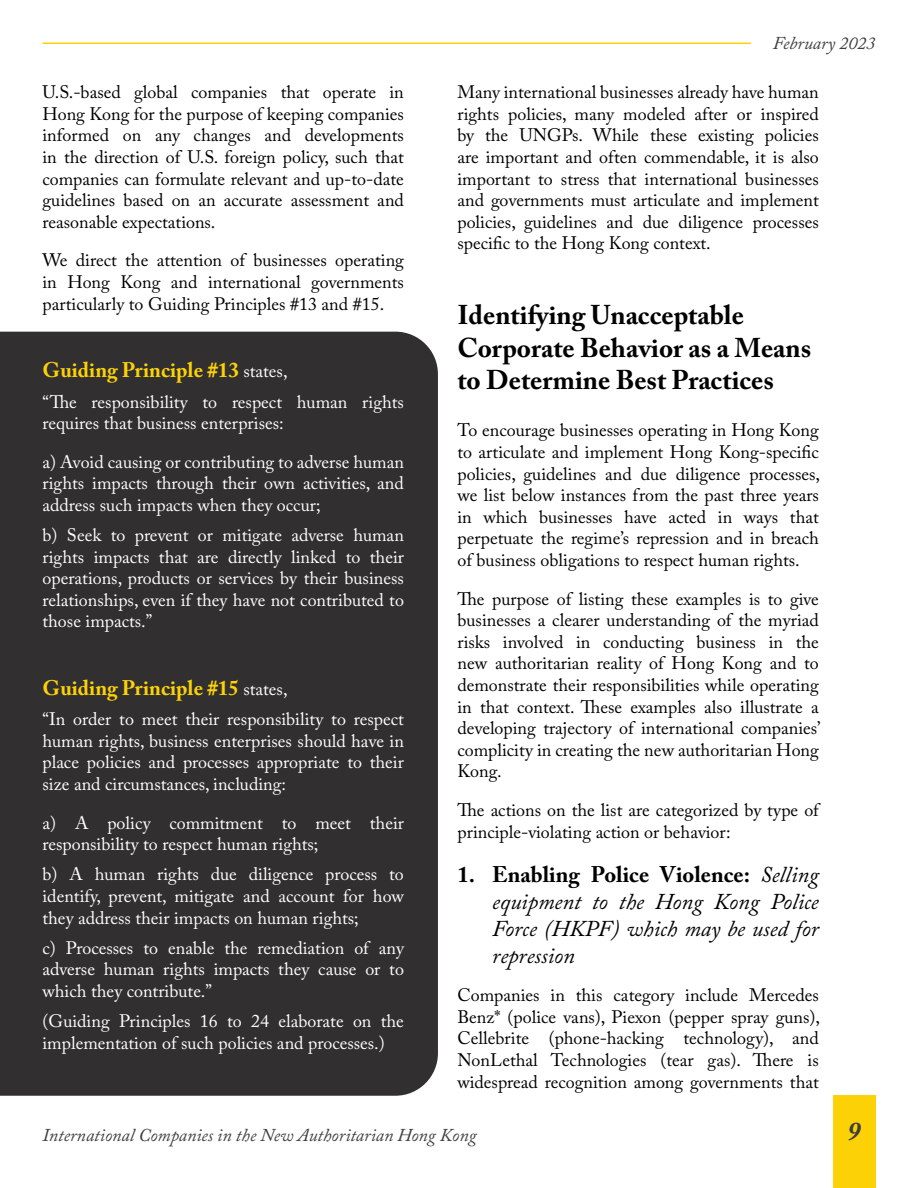
<style>
.page{position:relative;width:918px;height:1188px;background:#fff}
.page>*{position:absolute;margin:0;border:0;box-sizing:border-box;transform-origin:0 0}
.Subtitle{font:700 27px/32.4px "Adobe Caslon Pro";color:#000}
.t1{font:italic 700 27px "Adobe Caslon Pro";color:#3e3e3f}
.Body_Text{font:italic 22.5px/27px "Adobe Caslon Pro";color:#000;text-align:justify}
.Body_Text-2{font:700 21px "Adobe Caslon Pro";color:#fcd207}
.Body_Text-3{font:18px/21.6px "Adobe Caslon Pro";color:#000;text-align:justify}
.Body_Text-4{font:18px/21.6px "Adobe Caslon Pro";color:#fff;text-align:justify}
.t2{font:italic 18px "Adobe Caslon Pro";color:#3e3e3f}
.s1{font-weight:400;font-size:18px;color:#fff}
.s2{font-weight:700;font-style:normal}
</style>
<div class="page">
<div style="left:833px;top:1096px;width:42px;height:92px;background:#fcd207"></div>
<hr style="left:43px;top:43px;width:708px;height:1px;background:#fcd207">
<div style="left:0;top:332px;width:438px;height:764px;background:#312f30"></div>
<p class="Body_Text-3" style="left:43px;top:81px;width:363px">U.S.-based global companies that operate in Hong Kong for the purpose of keeping companies informed on any changes and developments in the direction of U.S. foreign policy, such that companies can formulate relevant and up-to-date guidelines based on an accurate assessment and reasonable expectations.</p>
<p class="Body_Text-3" style="left:43px;top:249px;width:363px">We direct the attention of businesses operating in Hong Kong and international governments particularly to Guiding Principles #13 and #15.</p>
<p class="Body_Text-2" style="left:43px;top:358px;width:247px">Guiding Principle #13 <span class="s1">states,</span></p>
<p class="Body_Text-4" style="left:43px;top:390px;width:363px">“The responsibility to respect human rights requires that business enterprises:</p>
<p class="Body_Text-4" style="left:43px;top:451px;width:363px">a) Avoid causing or contributing to adverse human rights impacts through their own activities, and address such impacts when they occur;</p>
<p class="Body_Text-4" style="left:43px;top:524px;width:363px">b) Seek to prevent or mitigate adverse human rights impacts that are directly linked to their operations, products or services by their business relationships, even if they have not contributed to those impacts.”</p>
<p class="Body_Text-2" style="left:43px;top:676px;width:247px">Guiding Principle #15 <span class="s1">states,</span></p>
<p class="Body_Text-4" style="left:43px;top:708px;width:363px">“In order to meet their responsibility to respect human rights, business enterprises should have in place policies and processes appropriate to their size and circumstances, including:</p>
<p class="Body_Text-4" style="left:43px;top:812px;width:363px">a) A policy commitment to meet their responsibility to respect human rights;</p>
<p class="Body_Text-4" style="left:43px;top:863px;width:363px">b) A human rights due diligence process to identify, prevent, mitigate and account for how they address their impacts on human rights;</p>
<p class="Body_Text-4" style="left:43px;top:937px;width:363px">c) Processes to enable the remediation of any adverse human rights impacts they cause or to which they contribute.”</p>
<p class="Body_Text-4" style="left:43px;top:1010px;width:363px">(Guiding Principles 16 to 24 elaborate on the implementation of such policies and processes.)</p>
<p class="t2" style="left:773px;top:32px;width:104px">February 2023</p>
<p class="Body_Text-3" style="left:457px;top:81px;width:363px">Many international businesses already have human rights policies, many modeled after or inspired by the UNGPs. While these existing policies are important and often commendable, it is also important to stress that international businesses and governments must articulate and implement policies, guidelines and due diligence processes specific to the Hong Kong context.</p>
<p class="Subtitle" style="left:457px;top:299px;width:355px">Identifying Unacceptable<br>Corporate Behavior as a Means to Determine Best Practices</p>
<p class="Body_Text-3" style="left:457px;top:419px;width:364px">To encourage businesses operating in Hong Kong to articulate and implement Hong Kong-specific policies, guidelines and due diligence processes, we list below instances from the past three years in which businesses have acted in ways that perpetuate the regime’s repression and in breach of business obligations to respect human rights.</p>
<p class="Body_Text-3" style="left:457px;top:587px;width:365px">The purpose of listing these examples is to give businesses a clearer understanding of the myriad risks involved in conducting business in the new authoritarian reality of Hong Kong and to demonstrate their responsibilities while operating in that context. These examples also illustrate a developing trajectory of international companies’ complicity in creating the new authoritarian Hong Kong.</p>
<p class="Body_Text-3" style="left:457px;top:799px;width:363px">The actions on the list are categorized by type of principle-violating action or behavior:</p>
<p class="Body_Text" style="left:492px;top:860px;width:328px;text-indent:-35px"><span class="s2">1. Enabling Police Violence:</span> Selling equipment to the Hong Kong Police Force (HKPF) which may be used for repression</p>
<p class="Body_Text-3" style="left:457px;top:984px;width:364px">Companies in this category include Mercedes Benz* (police vans), Piexon (pepper spray guns), Cellebrite (phone-hacking technology), and NonLethal Technologies (tear gas). There is widespread recognition among governments that</p>
<p class="t2" style="left:43px;top:1124px;width:435px">International Companies in the New Authoritarian Hong Kong</p>
<h1 class="t1" style="left:848px;top:1115px;width:15px">9</h1>
</div>
